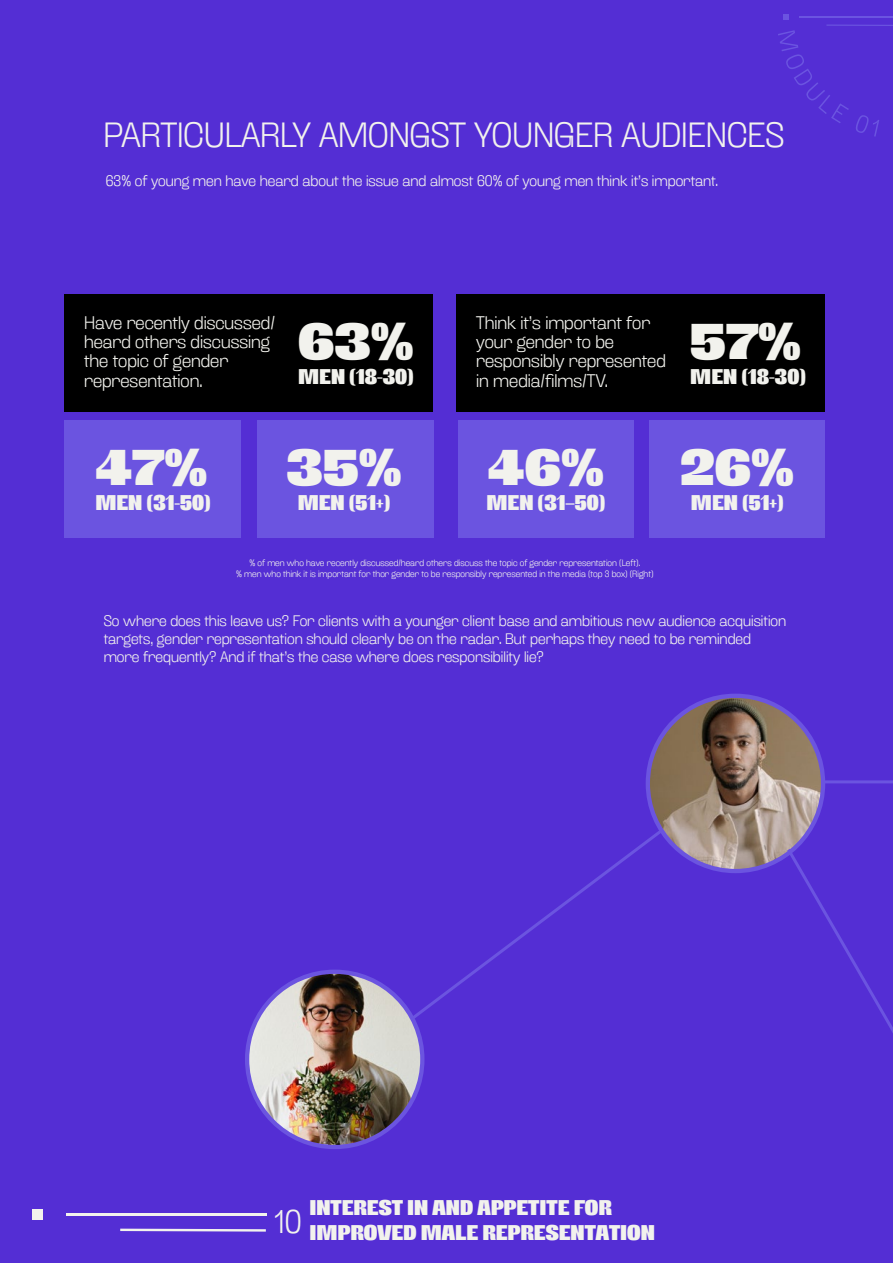
<style>
.page{position:relative;width:893px;height:1263px;background:#542ed4}
.page>*{position:absolute;margin:0;border:0;box-sizing:border-box;transform-origin:0 0}
.t1{font:900 49.5px "Antipoda";color:#f2f2ed}
.t2{font:300 34.5px "Antipoda";color:#f2f2ed}
.t3{font:300 32.25px "Antipoda";color:#f2f2ed}
.t4{font:900 condensed 21px/25.2px "Antipoda";color:#f2f2ed}
.t5{font:300 18px/19.5px "Antipoda";color:#f2f2ed}
.t6{font:300 15px/18px "Antipoda";color:#f2f2ed}
.t7{font:300 9px/10.8px "Antipoda";color:#f2f2ed;text-align:center}
</style>
<div class="page">
<div style="left:32px;top:1209px;width:10px;height:10px;background:#f2f2ed"></div>
<hr style="left:66px;top:1213px;width:200px;height:2px;background:#f2f2ed">
<svg style="left:120px;top:1228px;width:146px;height:3px"></svg>
<svg style="left:778px;top:30px;width:71px;height:93px"></svg>
<svg style="left:856px;top:115px;width:23px;height:22px"></svg>
<svg style="left:783px;top:15px;width:5px;height:5px"></svg>
<hr style="left:800px;top:17px;width:93px;height:1px;background:#6b54e0">
<hr style="left:826px;top:25px;width:67px;height:1px;background:#6b54e0">
<div style="left:65px;top:294px;width:368px;height:118px;background:#000"></div>
<div style="left:457px;top:294px;width:368px;height:118px;background:#000"></div>
<div style="left:65px;top:420px;width:176px;height:118px;background:#6b54e0"></div>
<div style="left:257px;top:420px;width:177px;height:118px;background:#6b54e0"></div>
<div style="left:458px;top:420px;width:176px;height:118px;background:#6b54e0"></div>
<div style="left:649px;top:420px;width:176px;height:118px;background:#6b54e0"></div>
<hr style="left:819px;top:780px;width:74px;height:3px;background:#6b54e0">
<svg style="left:403px;top:770px;width:323px;height:256px"></svg>
<img style="left:648px;top:696px;width:175px;height:175px;border-radius:88px">
<div style="left:646px;top:694px;width:179px;height:179px;border:4px solid #6b54e0;border-radius:50%"></div>
<img style="left:247px;top:972px;width:175px;height:175px;border-radius:88px">
<div style="left:245px;top:969px;width:179px;height:180px;border:4px solid #6b54e0;border-radius:50%"></div>
<svg style="left:784px;top:845px;width:109px;height:188px"></svg>
<h2 class="t2" style="left:104px;top:113px;width:682px">PARTICULARLY AMONGST YOUNGER AUDIENCES</h2>
<p class="t6" style="left:106px;top:173px;width:614px">63% of young men have heard about the issue and almost 60% of young men think it’s important.</p>
<p class="t5" style="left:84px;top:313px;width:192px">Have recently discussed/ heard others discussing the topic of gender representation.</p>
<h1 class="t1" style="left:298px;top:307px;width:117px">63%</h1>
<h3 class="t4" style="left:298px;top:364px;width:117px">MEN (18-30)</h3>
<h1 class="t1" style="left:95px;top:433px;width:113px">47%</h1>
<h3 class="t4" style="left:95px;top:491px;width:117px">MEN (31-50)</h3>
<h1 class="t1" style="left:287px;top:433px;width:117px">35%</h1>
<h3 class="t4" style="left:298px;top:490px;width:94px">MEN (51+)</h3>
<p class="t5" style="left:476px;top:313px;width:191px">Think it’s important for your gender to be responsibly represented in media/films/TV.</p>
<h1 class="t1" style="left:690px;top:307px;width:112px">57%</h1>
<h3 class="t4" style="left:690px;top:364px;width:117px">MEN (18-30)</h3>
<h1 class="t1" style="left:488px;top:433px;width:118px">46%</h1>
<h3 class="t4" style="left:486px;top:490px;width:121px">MEN (31–50)</h3>
<h1 class="t1" style="left:680px;top:433px;width:115px">26%</h1>
<h3 class="t4" style="left:691px;top:490px;width:94px">MEN (51+)</h3>
<p class="t7" style="left:236px;top:558px;width:419px">% of men who have recently discussed/heard others discuss the topic of gender representation (Left).<br>% men who think it is important for thor gender to be responsibly represented in the media (top 3 box) (Right)</p>
<p class="t6" style="left:104px;top:612px;width:684px">So where does this leave us? For clients with a younger client base and ambitious new audience acquisition targets, gender representation should clearly be on the radar. But perhaps they need to be reminded more frequently? And if that’s the case where does responsibility lie?</p>
<h3 class="t3" style="left:275px;top:1201px;width:29px">10</h3>
<h3 class="t4" style="left:309px;top:1195px;width:347px">INTEREST IN AND APPETITE FOR<br>IMPROVED MALE REPRESENTATION</h3>
</div>
